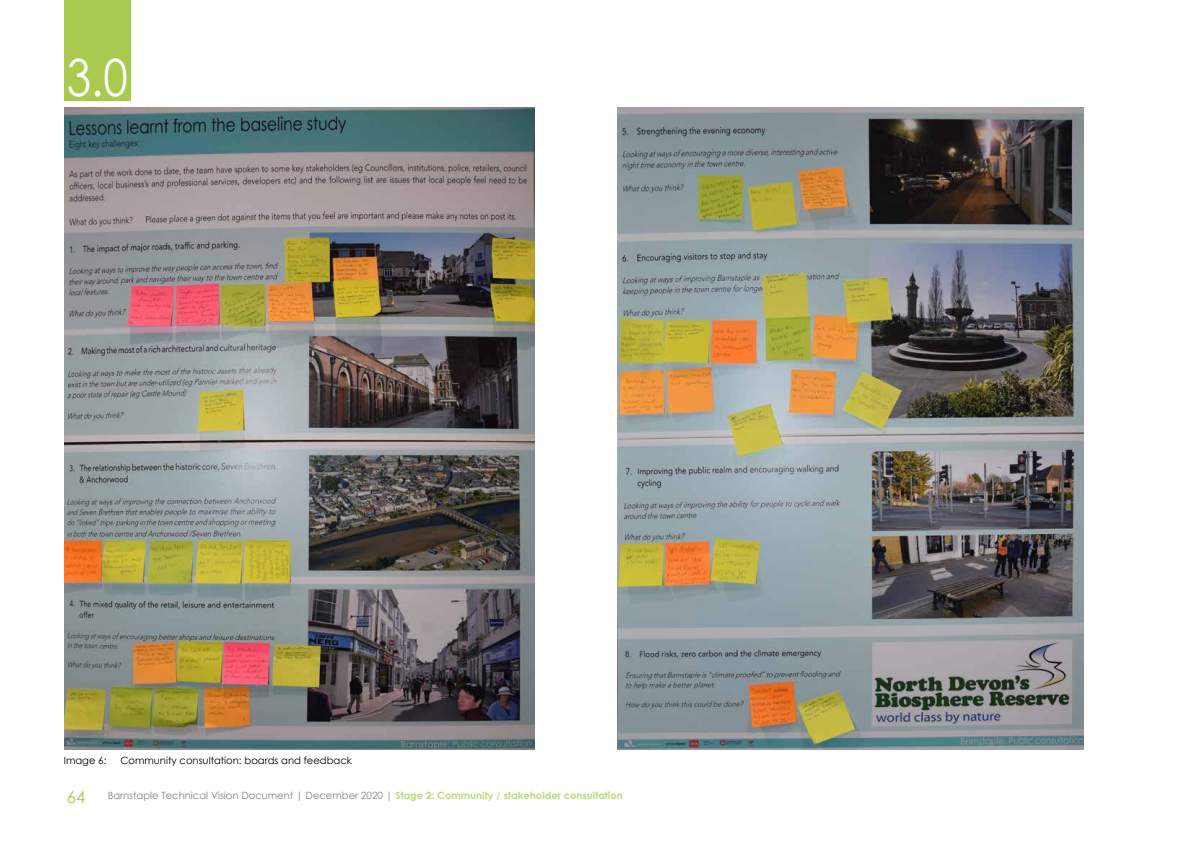
<style>
.page{position:relative;width:1191px;height:842px;background:#fff}
.page>*{position:absolute;margin:0;border:0;box-sizing:border-box;transform-origin:0 0}
.t1{font:51.3px "Century Gothic";color:#fff;scale:.86 1}
.t2{font:16.6px "Century Gothic";color:#a9ca4e}
.t3{font:10px "Century Gothic";color:#575756}
.t4{font:10px "Century Gothic";color:#000}
.s1{font-weight:700;color:#a9ca4e}
</style>
<div class="page">
<div style="left:65px;top:0;width:66px;height:100px;background:#a9ca4e"></div>
<img style="left:65px;top:107px;width:469px;height:643px">
<img style="left:617px;top:107px;width:466px;height:643px">
<h1 class="t1" style="left:67px;top:41px;width:72px">3.0</h1>
<p class="t4" style="left:64px;top:754px;width:44px">Image 6:</p>
<p class="t4" style="left:120px;top:754px;width:233px">Community consultation: boards and feedback</p>
<h2 class="t2" style="left:67px;top:786px;width:20px">64</h2>
<p class="t3" style="left:108px;top:789px;width:516px">Barnstaple Technical Vision Document | December 2020 | <span class="s1">Stage 2: Community / stakeholder consultation</span></p>
</div>
